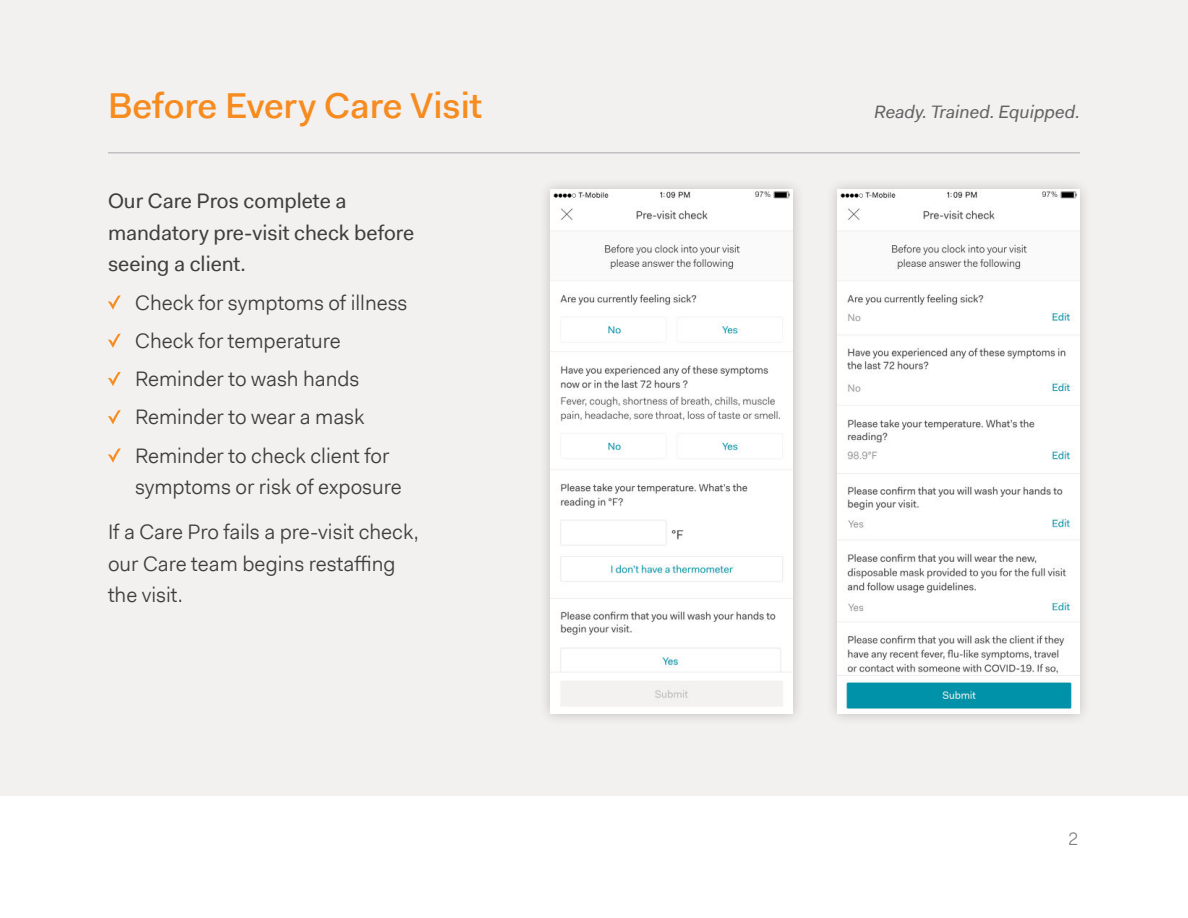
<style>
.page{position:relative;width:1188px;height:918px;background:#fff}
.page>*{position:absolute;margin:0;border:0;box-sizing:border-box;transform-origin:0 0}
.t1{font:500 36px "Fakt Pro";color:#f68b1f}
.t2{font:21px/38.2px "Fakt Pro Blond";color:#3e3e3f}
.t3{font:21px/31.5px "Fakt Pro";color:#3e3e3f}
.t4{font:italic 18px "Fakt Pro";color:#636366}
.t5{font:18px "Fakt Pro Blond";color:#808285}
</style>
<div class="page">
<div style="left:0;top:0;width:1188px;height:795px;background:#f3f1ef"></div>
<hr style="left:108px;top:152px;width:972px;height:1px;background:#a8a9ad">
<svg style="left:108px;top:295px;width:13px;height:15px"></svg>
<svg style="left:108px;top:334px;width:13px;height:14px"></svg>
<svg style="left:108px;top:372px;width:13px;height:14px"></svg>
<svg style="left:108px;top:410px;width:13px;height:14px"></svg>
<svg style="left:108px;top:448px;width:13px;height:15px"></svg>
<div style="left:825px;top:177px;width:266px;height:548px;background:#231f20;opacity:.25"></div>
<img style="left:837px;top:189px;width:242px;height:524px">
<div style="left:539px;top:177px;width:266px;height:548px;background:#231f20;opacity:.25"></div>
<img style="left:550px;top:189px;width:243px;height:524px">
<h1 class="t1" style="left:108px;top:92px;width:376px">Before Every Care Visit</h1>
<p class="t3" style="left:108px;top:187px;width:308px">Our Care Pros complete a mandatory pre-visit check before seeing a client.</p>
<p class="t2" style="left:135px;top:285px;width:274px">Check for symptoms of illness<br>Check for temperature<br>Reminder to wash hands<br>Reminder to wear a mask<br>Reminder to check client for</p>
<p class="t2" style="left:108px;top:466px;width:312px;line-height:45px;text-align:center">symptoms or risk of exposure<br>If a Care Pro fails a pre-visit check,</p>
<p class="t2" style="left:108px;top:547px;width:289px;line-height:31.5px">our Care team begins restaffing the visit.</p>
<p class="t4" style="left:874px;top:105px;width:207px">Ready. Trained. Equipped.</p>
<p class="t5" style="left:1068px;top:832px;width:12px">2</p>
</div>
